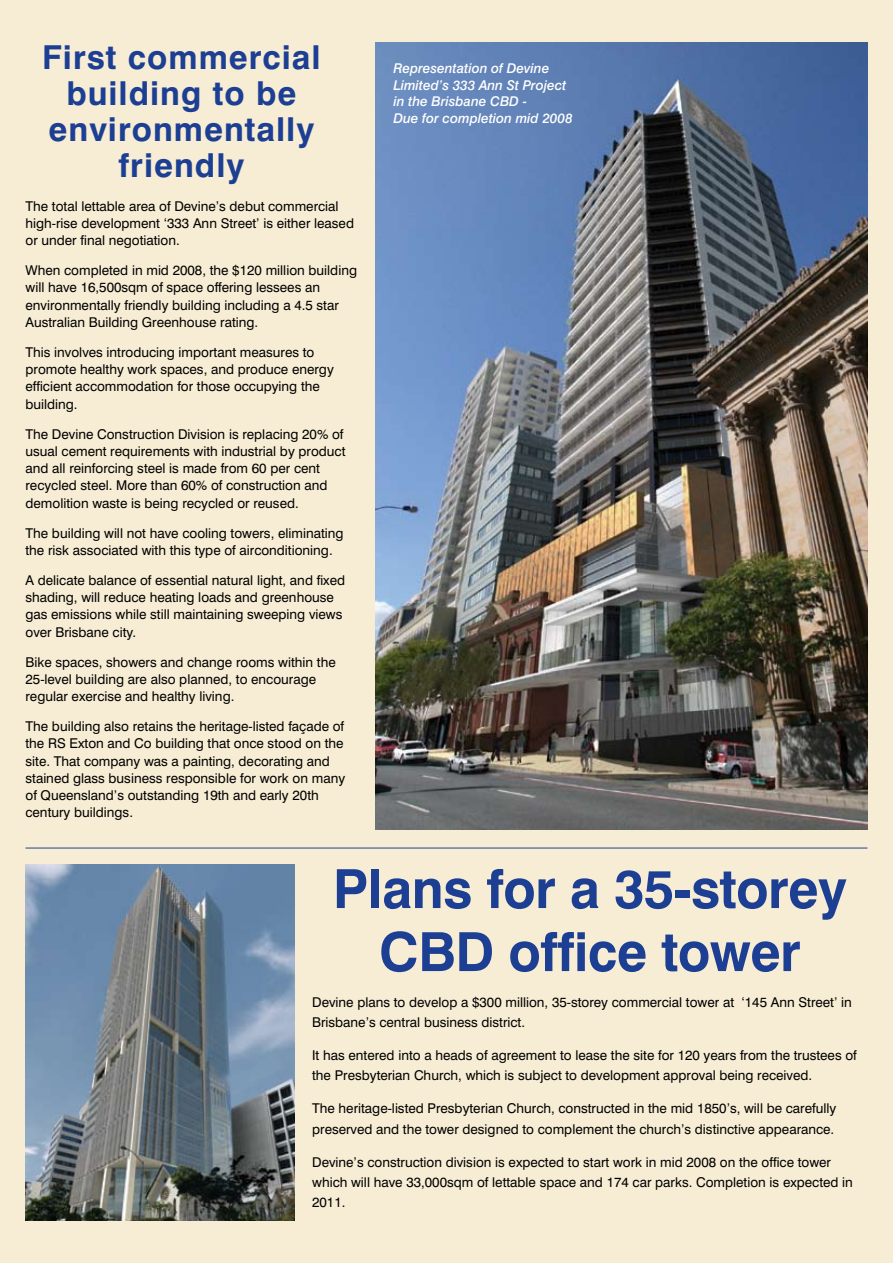
<style>
.page{position:relative;width:893px;height:1263px;background:#f7edd4}
.page>*{position:absolute;margin:0;border:0;box-sizing:border-box;transform-origin:0 0}
.t1{font:700 54px/63px "Swiss 721 BT";letter-spacing:-.01em;color:#1c3f94;text-align:center}
.t2{font:700 33px/36px "Swiss 721 BT";letter-spacing:.03em;color:#1c3f94;text-align:center}
.t3{font:13.5px/17.2px "Swiss 721 BT";color:#000}
.t4{font:italic 500 13.5px/16.5px "Swiss 721 BT";color:#fff}
</style>
<div class="page">
<img style="left:26px;top:865px;width:268px;height:355px">
<hr style="left:26px;top:848px;width:841px;height:1px;background:#1c3f94">
<img style="left:376px;top:43px;width:491px;height:786px">
<h2 class="t2" style="left:42px;top:39px;width:280px">First commercial building to be environmentally friendly</h2>
<p class="t3" style="left:26px;top:197px;width:330px">The total lettable area of Devine’s debut commercial high-rise development ‘333 Ann Street’ is either leased or under final negotiation.</p>
<p class="t3" style="left:26px;top:261px;width:333px">When completed in mid 2008, the $120 million building will have 16,500sqm of space offering lessees an environmentally friendly building including a 4.5 star Australian Building Greenhouse rating.</p>
<p class="t3" style="left:26px;top:343px;width:310px">This involves introducing important measures to promote healthy work spaces, and produce energy efficient accommodation for those occupying the building.</p>
<p class="t3" style="left:26px;top:425px;width:321px">The Devine Construction Division is replacing 20% of usual cement requirements with industrial by product and all reinforcing steel is made from 60 per cent recycled steel. More than 60% of construction and demolition waste is being recycled or reused.</p>
<p class="t3" style="left:26px;top:524px;width:320px">The building will not have cooling towers, eliminating the risk associated with this type of airconditioning.</p>
<p class="t3" style="left:26px;top:571px;width:321px">A delicate balance of essential natural light, and fixed shading, will reduce heating loads and greenhouse gas emissions while still maintaining sweeping views over Brisbane city.</p>
<p class="t3" style="left:26px;top:653px;width:312px">Bike spaces, showers and change rooms within the<br>25-level building are also planned, to encourage regular exercise and healthy living.</p>
<p class="t3" style="left:26px;top:718px;width:321px">The building also retains the heritage-listed façade of the RS Exton and Co building that once stood on the site. That company was a painting, decorating and stained glass business responsible for work on many of Queensland’s outstanding 19th and early 20th century buildings.</p>
<p class="t4" style="left:393px;top:60px;width:181px">Representation of Devine<br>Limited’s 333 Ann St Project in the Brisbane CBD -<br>Due for completion mid 2008</p>
<h1 class="t1" style="left:333px;top:857px;width:515px">Plans for a 35-storey<br>CBD office tower</h1>
<p class="t3" style="left:312px;top:992px;width:541px;line-height:20.2px">Devine plans to develop a $300 million, 35-storey commercial tower at ‘145 Ann Street’ in<br>Brisbane’s central business district.</p>
<p class="t3" style="left:312px;top:1045px;width:546px;line-height:20.2px">It has entered into a heads of agreement to lease the site for 120 years from the trustees of the Presbyterian Church, which is subject to development approval being received.</p>
<p class="t3" style="left:312px;top:1098px;width:526px;line-height:20.2px">The heritage-listed Presbyterian Church, constructed in the mid 1850’s, will be carefully preserved and the tower designed to complement the church’s distinctive appearance.</p>
<p class="t3" style="left:312px;top:1151px;width:542px;line-height:20.2px">Devine’s construction division is expected to start work in mid 2008 on the office tower which will have 33,000sqm of lettable space and 174 car parks. Completion is expected in<br>2011.</p>
</div>
